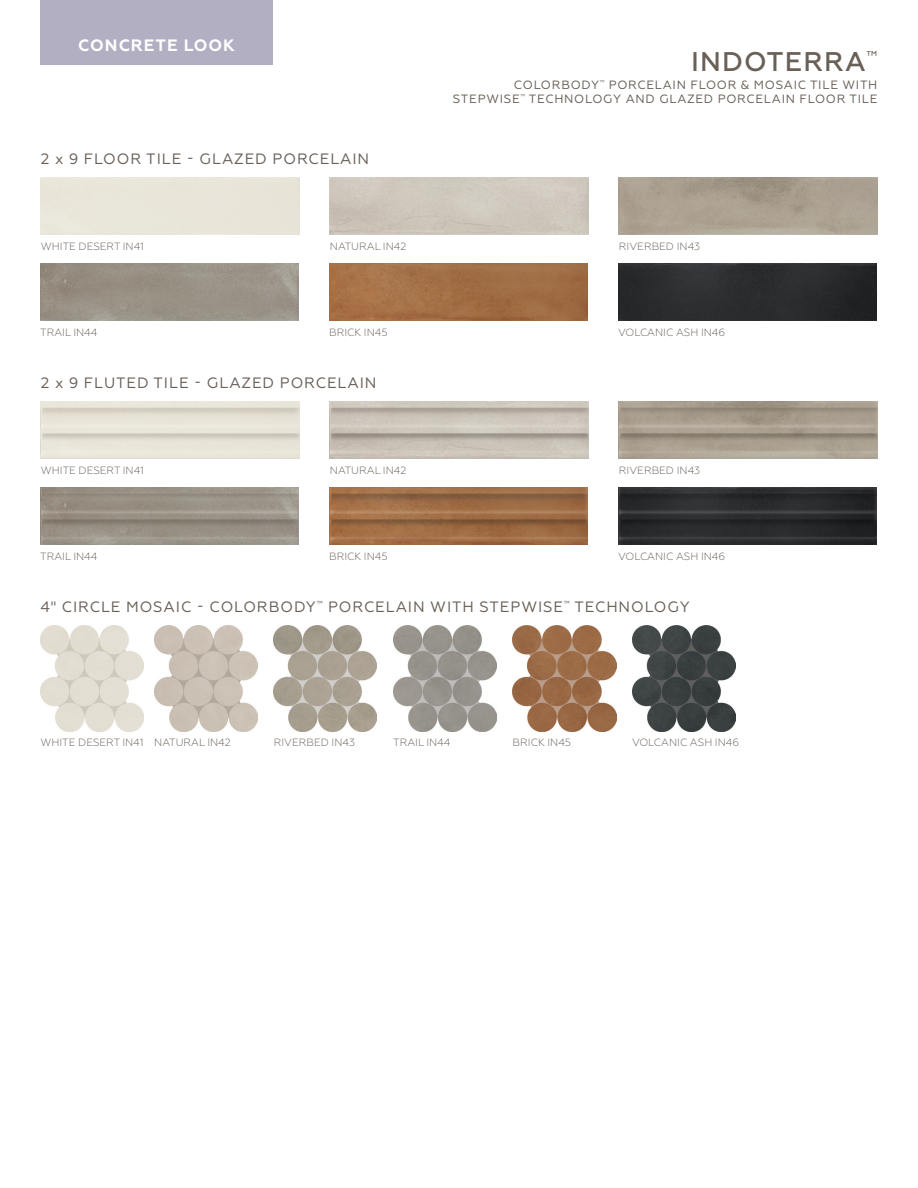
<style>
.page{position:relative;width:918px;height:1188px;background:#fff}
.page>*{position:absolute;margin:0;border:0;box-sizing:border-box;transform-origin:0 0}
.DAL_SS_Header_-_Inside{font:500 27px "Geometria";letter-spacing:.04em;color:#696057}
.DAL_LB_Header_Secondary_-_Front{font:700 16.5px "Geometria";letter-spacing:.06em;color:#fff}
.t1{font:15px "Geometria";letter-spacing:.06em;color:#696057}
.DAL_SS_Header_Secondary_-_Inside{font:12px/14.4px "Geometria";letter-spacing:.06em;color:#696057;text-align:right}
.DAL_SS_Swatch_Description{font:300 10.5px "Geometria";color:#696057}
</style>
<div class="page">
<div style="left:40px;top:0;width:233px;height:65px;background:#b2afc3"></div>
<img style="left:40px;top:625px;width:104px;height:106px">
<img style="left:154px;top:625px;width:104px;height:106px">
<img style="left:393px;top:625px;width:104px;height:106px">
<img style="left:513px;top:625px;width:103px;height:106px">
<img style="left:632px;top:625px;width:103px;height:106px">
<img style="left:274px;top:625px;width:103px;height:106px">
<img style="left:330px;top:401px;width:259px;height:58px">
<img style="left:619px;top:401px;width:259px;height:58px">
<img style="left:40px;top:487px;width:259px;height:58px">
<img style="left:329px;top:487px;width:259px;height:58px">
<img style="left:618px;top:487px;width:259px;height:58px">
<img style="left:330px;top:177px;width:259px;height:58px">
<img style="left:40px;top:263px;width:259px;height:58px">
<img style="left:329px;top:263px;width:259px;height:58px">
<img style="left:618px;top:263px;width:259px;height:58px">
<p class="DAL_LB_Header_Secondary_-_Front" style="left:78px;top:36px;width:158px">CONCRETE LOOK</p>
<p class="t1" style="left:41px;top:150px;width:330px">2 x 9 FLOOR TILE - GLAZED PORCELAIN</p>
<p class="DAL_SS_Header_-_Inside" style="left:691px;top:45px;width:188px">INDOTERRA<sup>™</sup></p>
<p class="DAL_SS_Header_Secondary_-_Inside" style="left:453px;top:77px;width:426px">COLORBODY<sup>™</sup> PORCELAIN FLOOR &amp; MOSAIC TILE WITH<br>STEPWISE<sup>™</sup> TECHNOLOGY AND GLAZED PORCELAIN FLOOR TILE</p>
<p class="DAL_SS_Swatch_Description" style="left:41px;top:240px;width:105px">WHITE DESERT IN41</p>
<p class="DAL_SS_Swatch_Description" style="left:330px;top:240px;width:78px">NATURAL IN42</p>
<p class="DAL_SS_Swatch_Description" style="left:619px;top:240px;width:83px">RIVERBED IN43</p>
<p class="DAL_SS_Swatch_Description" style="left:40px;top:326px;width:59px">TRAIL IN44</p>
<p class="DAL_SS_Swatch_Description" style="left:329px;top:326px;width:60px">BRICK IN45</p>
<p class="DAL_SS_Swatch_Description" style="left:618px;top:326px;width:109px">VOLCANIC ASH IN46</p>
<p class="t1" style="left:41px;top:374px;width:337px">2 x 9 FLUTED TILE - GLAZED PORCELAIN</p>
<p class="DAL_SS_Swatch_Description" style="left:41px;top:464px;width:105px">WHITE DESERT IN41</p>
<p class="DAL_SS_Swatch_Description" style="left:330px;top:464px;width:78px">NATURAL IN42</p>
<p class="DAL_SS_Swatch_Description" style="left:619px;top:464px;width:83px">RIVERBED IN43</p>
<p class="DAL_SS_Swatch_Description" style="left:40px;top:550px;width:59px">TRAIL IN44</p>
<p class="DAL_SS_Swatch_Description" style="left:329px;top:550px;width:60px">BRICK IN45</p>
<p class="DAL_SS_Swatch_Description" style="left:618px;top:550px;width:109px">VOLCANIC ASH IN46</p>
<p class="t1" style="left:41px;top:598px;width:651px">4" CIRCLE MOSAIC - COLORBODY<sup>™</sup> PORCELAIN WITH STEPWISE<sup>™</sup> TECHNOLOGY</p>
<p class="DAL_SS_Swatch_Description" style="left:41px;top:737px;width:105px">WHITE DESERT IN41</p>
<p class="DAL_SS_Swatch_Description" style="left:154px;top:737px;width:78px">NATURAL IN42</p>
<p class="DAL_SS_Swatch_Description" style="left:274px;top:737px;width:83px">RIVERBED IN43</p>
<p class="DAL_SS_Swatch_Description" style="left:393px;top:737px;width:59px">TRAIL IN44</p>
<p class="DAL_SS_Swatch_Description" style="left:513px;top:737px;width:60px">BRICK IN45</p>
<p class="DAL_SS_Swatch_Description" style="left:632px;top:737px;width:109px">VOLCANIC ASH IN46</p>
</div>
